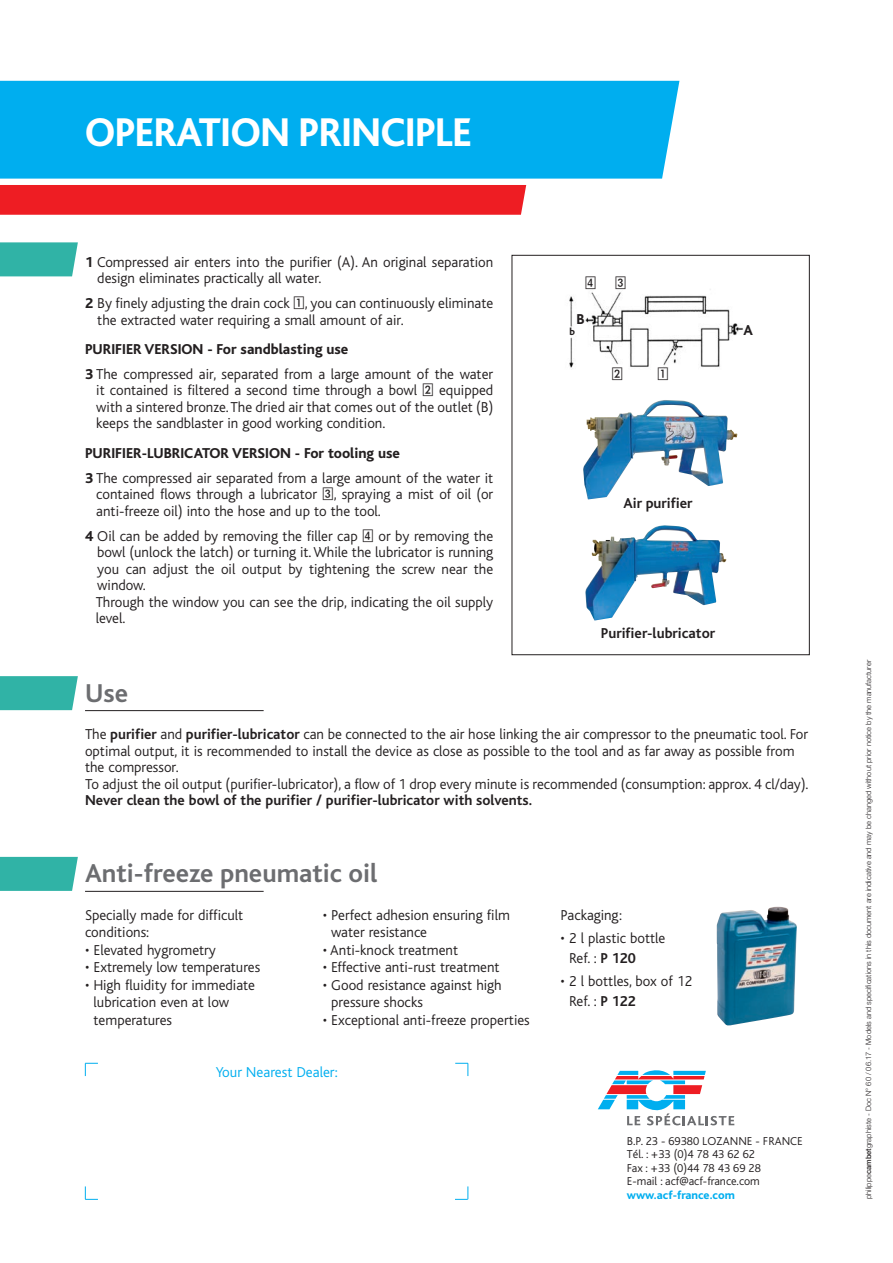
<style>
.page{position:relative;width:893px;height:1263px;background:#fff}
.page>*{position:absolute;margin:0;border:0;box-sizing:border-box;transform-origin:0 0}
.t1{font:800 42px "Bliss";letter-spacing:-.01em;color:#fff;scale:.96 1}
.t2{font:700 27px "Bliss";color:#6c6d70}
.t3{font:300 15px/16.5px "Bliss";color:#231f20}
.t4{font:700 15px "Bliss";color:#231f20}
.t5{font:300 15px "Bliss";color:#00aeef}
.t6{font:15px "Bundesbahn Pi Three";color:#231f20}
.t7{font:800 15px "Bliss";color:#231f20}
.t8{font:300 12px/13.5px "Bliss";color:#231f20}
.t9{font:800 12px "Bliss";color:#00aeef}
.t10{font:800 10.5px "Bliss";color:#231f20}
.t11{font:300 7.5px "Helvetica Neue";color:#231f20}
.s1{font-weight:800}
.s2{font-family:"Bundesbahn Pi Three";font-weight:400}
.s3{font-weight:700}
.s4{font-weight:500}
</style>
<div class="page">
<svg style="left:0;top:242px;width:78px;height:34px;background:#3ab6aa"></svg>
<svg style="left:0;top:676px;width:78px;height:34px;background:#38b6a9"></svg>
<svg style="left:0;top:857px;width:78px;height:34px;background:#38b6a9"></svg>
<div style="left:0;top:81px;width:679px;height:98px;background:#00aeef"></div>
<div style="left:0;top:185px;width:526px;height:30px;background:#ee1d23"></div>
<svg style="left:597px;top:1070px;width:138px;height:56px"></svg>
<div style="left:512px;top:255px;width:297px;height:400px;border:1px solid #231f20"></div>
<img style="left:583px;top:400px;width:155px;height:99px">
<img style="left:585px;top:525px;width:141px;height:96px">
<img style="left:717px;top:907px;width:80px;height:119px">
<svg style="left:85px;top:1186px;width:13px;height:14px"></svg>
<svg style="left:455px;top:1186px;width:14px;height:14px"></svg>
<svg style="left:85px;top:1063px;width:13px;height:13px"></svg>
<svg style="left:455px;top:1063px;width:14px;height:13px"></svg>
<img style="left:569px;top:289px;width:175px;height:79px">
<hr style="left:85px;top:710px;width:179px;height:1px;background:#231f20">
<hr style="left:85px;top:891px;width:179px;height:1px;background:#231f20">
<h1 class="t1" style="left:85px;top:110px;width:404px">OPERATION PRINCIPLE</h1>
<p class="t3" style="left:97px;top:254px;width:397px;text-indent:-12px"><span class="s1">1</span> Compressed air enters into the purifier (A). An original separation design eliminates practically all water.</p>
<p class="t3" style="left:97px;top:295px;width:397px;text-indent:-12px"><span class="s1">2</span> By finely adjusting the drain cock <span class="s2">1</span>, you can continuously eliminate the extracted water requiring a small amount of air.</p>
<p class="t3" style="left:85px;top:337px;width:410px;line-height:25px"><span class="s1">PURIFIER VERSION - For sandblasting use<br>3</span> The compressed air, separated from a large amount of the water</p>
<p class="t3" style="left:96px;top:382px;width:399px;text-align:justify">it contained is filtered a second time through a bowl <span class="s2">2</span> equipped with a sintered bronze. The dried air that comes out of the outlet (B) keeps the sandblaster in good working condition.</p>
<p class="t3" style="left:85px;top:440px;width:410px;line-height:25px"><span class="s1">PURIFIER-LUBRICATOR VERSION - For tooling use<br>3</span> The compressed air separated from a large amount of the water it</p>
<p class="t3" style="left:96px;top:486px;width:398px">contained flows through a lubricator <span class="s2">3</span>, spraying a mist of oil (or anti-freeze oil) into the hose and up to the tool.</p>
<p class="t3" style="left:96px;top:528px;width:399px;text-indent:-11px"><span class="s1">4</span> Oil can be added by removing the filler cap <span class="s2">4</span> or by removing the bowl (unlock the latch) or turning it. While the lubricator is running you can adjust the oil output by tightening the screw near the window.<br>Through the window you can see the drip, indicating the oil supply level.</p>
<h2 class="t2" style="left:85px;top:679px;width:45px">Use</h2>
<p class="t6" style="left:585px;top:276px;width:43px">4 3</p>
<p class="t7" style="left:576px;top:311px;width:10px">B</p>
<p class="t10" style="left:569px;top:326px;width:7px">b</p>
<p class="t6" style="left:611px;top:367px;width:13px">2</p>
<p class="t6" style="left:657px;top:367px;width:13px">1</p>
<p class="t7" style="left:744px;top:322px;width:11px">A</p>
<p class="t4" style="left:623px;top:496px;width:71px">Air purifier</p>
<p class="t4" style="left:601px;top:625px;width:116px">Purifier-lubricator</p>
<p class="t3" style="left:85px;top:726px;width:725px">The <span class="s3">purifier</span> and <span class="s3">purifier-lubricator</span> can be connected to the air hose linking the air compressor to the pneumatic tool. For optimal output, it is recommended to install the device as close as possible to the tool and as far away as possible from the compressor.<br>To adjust the oil output (purifier-lubricator), a flow of 1 drop every minute is recommended (consumption: approx. 4 cl/day).</p>
<p class="t4" style="left:85px;top:792px;width:449px">Never clean the bowl of the purifier / purifier-lubricator with solvents.</p>
<h2 class="t2" style="left:85px;top:859px;width:294px">Anti-freeze pneumatic oil</h2>
<p class="t3" style="left:85px;top:906px;width:160px;line-height:17.5px">Specially made for difficult conditions:</p>
<p class="t3" style="left:85px;top:942px;width:132px">• Elevated hygrometry</p>
<p class="t3" style="left:85px;top:959px;width:177px">• Extremely low temperatures</p>
<p class="t3" style="left:94px;top:976px;width:163px;line-height:17.4px;text-indent:-8px">• High fluidity for immediate lubrication even at low temperatures</p>
<p class="t3" style="left:331px;top:906px;width:180px;line-height:17.5px;text-indent:-8px">• Perfect adhesion ensuring film water resistance</p>
<p class="t3" style="left:323px;top:942px;width:137px">• Anti-knock treatment</p>
<p class="t3" style="left:323px;top:959px;width:178px">• Effective anti-rust treatment</p>
<p class="t3" style="left:331px;top:976px;width:172px;line-height:17.5px;text-indent:-8px">• Good resistance against high pressure shocks</p>
<p class="t3" style="left:323px;top:1012px;width:208px">• Exceptional anti-freeze properties</p>
<p class="t5" style="left:216px;top:1064px;width:123px">Your Nearest Dealer:</p>
<p class="t3" style="left:561px;top:907px;width:63px">Packaging:</p>
<p class="t3" style="left:569px;top:929px;width:98px;line-height:19.2px;text-indent:-9px">• 2 l plastic bottle<br>Ref. : <span class="s3">P 120</span></p>
<p class="t3" style="left:569px;top:972px;width:125px;line-height:19.2px;text-indent:-9px">• 2 l bottles, box of 12<br>Ref. : <span class="s3">P 122</span></p>
<p class="t8" style="left:627px;top:1134px;width:178px">B.P. 23 - 69380 LOZANNE - FRANCE<br>Tél. : +33 (0)4 78 43 62 62<br>Fax : +33 (0)44 78 43 69 28<br>E-mail : acf@acf-france.com</p>
<p class="t9" style="left:627px;top:1188px;width:110px">www.acf-france.com</p>
<p class="t11" style="left:864px;top:1199px;width:541px;rotate:-90deg">philippe<span class="s4">cambet</span>graphiste - Doc N° 60 / 06.17 - Models and specifications in this document are indicative and may be changed without prior notice by the manufacturer</p>
</div>
